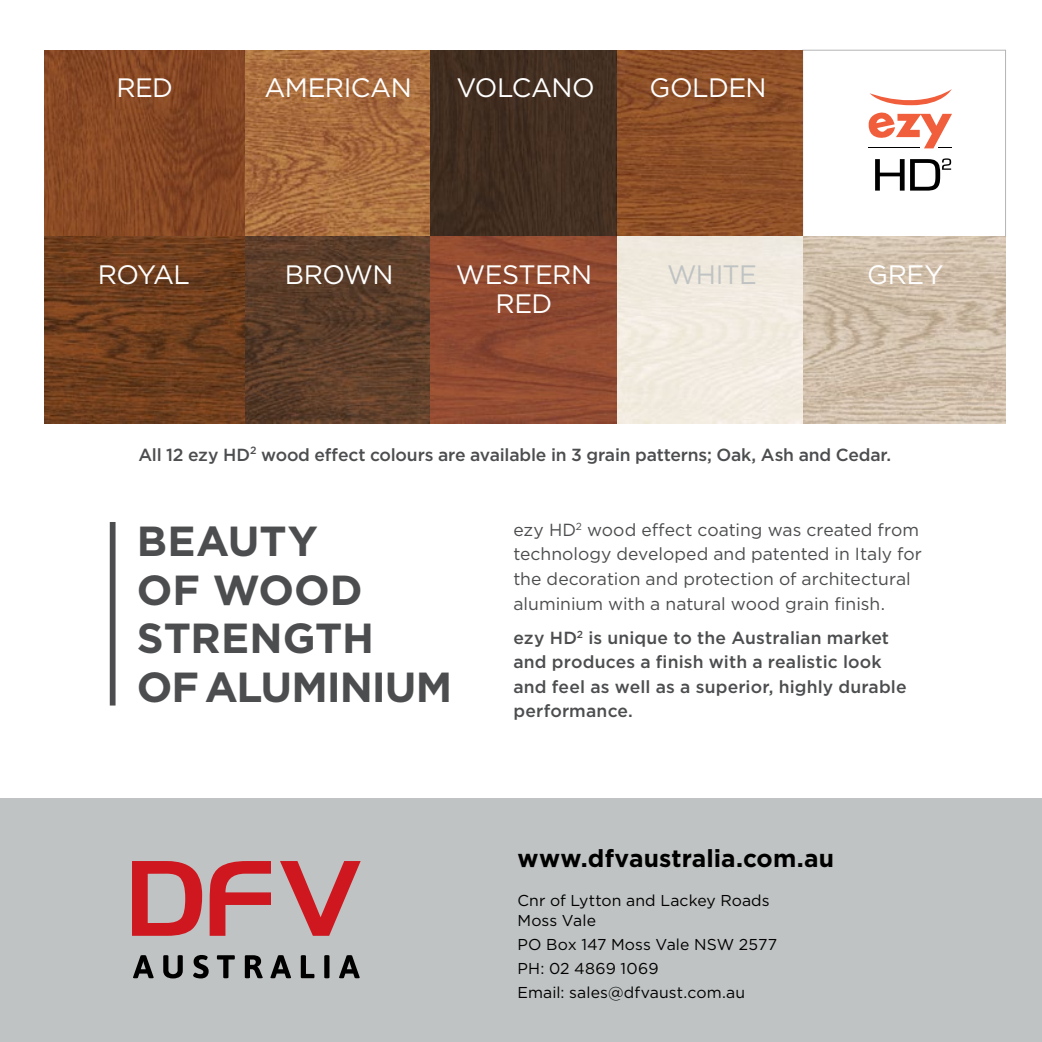
<style>
.page{position:relative;width:1042px;height:1042px;background:#fff}
.page>*{position:absolute;margin:0;border:0;box-sizing:border-box;transform-origin:0 0}
.t1{font:700 42px/49px "Gotham";letter-spacing:-.01em;color:#4c4d4f}
.t2{font:26.6px "Gotham";letter-spacing:-.02em;color:#fff}
.t3{font:26.6px "Gotham";letter-spacing:-.025em;color:#c0c3c3}
.t4{font:700 24.5px "Gotham";letter-spacing:.005em;color:#000}
.t5{font:500 17.5px/24.5px "Gotham";letter-spacing:.005em;color:#4c4d4f}
.t6{font:17.5px/24.5px "Gotham";color:#4c4d4f}
.t7{font:15.75px/24.2px "Gotham";letter-spacing:.005em;color:#000}
</style>
<div class="page">
<div style="left:0;top:798px;width:1042px;height:244px;background:#c0c3c3"></div>
<svg style="left:132px;top:861px;width:229px;height:75px"></svg>
<svg style="left:133px;top:955px;width:21px;height:23px"></svg>
<svg style="left:163px;top:955px;width:20px;height:23px"></svg>
<svg style="left:193px;top:955px;width:16px;height:23px"></svg>
<svg style="left:217px;top:955px;width:18px;height:23px"></svg>
<svg style="left:245px;top:955px;width:18px;height:23px"></svg>
<svg style="left:270px;top:955px;width:21px;height:23px"></svg>
<svg style="left:301px;top:955px;width:13px;height:23px"></svg>
<svg style="left:324px;top:955px;width:5px;height:23px"></svg>
<svg style="left:339px;top:955px;width:21px;height:23px"></svg>
<img style="left:245px;top:50px;width:558px;height:187px">
<img style="left:45px;top:50px;width:200px;height:373px">
<img style="left:243px;top:237px;width:762px;height:186px">
<div style="left:110px;top:522px;width:6px;height:183px;background:#4c4d4f"></div>
<svg style="left:868px;top:89px;width:84px;height:102px"></svg>
<h2 class="t2" style="left:116px;top:71px;width:58px">RED</h2>
<h2 class="t2" style="left:98px;top:258px;width:93px">ROYAL</h2>
<h2 class="t2" style="left:264px;top:71px;width:149px">AMERICAN</h2>
<h2 class="t2" style="left:456px;top:71px;width:140px">VOLCANO</h2>
<h2 class="t2" style="left:649px;top:71px;width:118px">GOLDEN</h2>
<h2 class="t2" style="left:285px;top:258px;width:110px">BROWN</h2>
<h2 class="t2" style="left:456px;top:258px;width:138px">WESTERN</h2>
<h2 class="t3" style="left:667px;top:258px;width:91px">WHITE</h2>
<h2 class="t2" style="left:867px;top:258px;width:78px">GREY</h2>
<h2 class="t2" style="left:495px;top:286px;width:58px">RED</h2>
<p class="t5" style="left:138px;top:442px;width:754px">All 12 ezy HD<sup>2</sup> wood effect colours are available in 3 grain patterns; Oak, Ash and Cedar.</p>
<h1 class="t1" style="left:137px;top:516px;width:317px">BEAUTY<br>OF WOOD<br>STRENGTH<br>OF ALUMINIUM</h1>
<p class="t6" style="left:513px;top:517px;width:410px">ezy HD<sup>2</sup> wood effect coating was created from technology developed and patented in Italy for the decoration and protection of architectural aluminium with a natural wood grain finish.</p>
<p class="t5" style="left:513px;top:625px;width:395px">ezy HD<sup>2</sup> is unique to the Australian market and produces a finish with a realistic look and feel as well as a superior, highly durable performance.</p>
<h3 class="t4" style="left:517px;top:841px;width:318px">www.dfvaustralia.com.au</h3>
<p class="t7" style="left:517px;top:891px;width:254px;line-height:19.2px">Cnr of Lytton and Lackey Roads<br>Moss Vale</p>
<p class="t7" style="left:517px;top:932px;width:261px">PO Box 147 Moss Vale NSW 2577<br>PH: 02 4869 1069<br>Email: sales@dfvaust.com.au</p>
</div>
